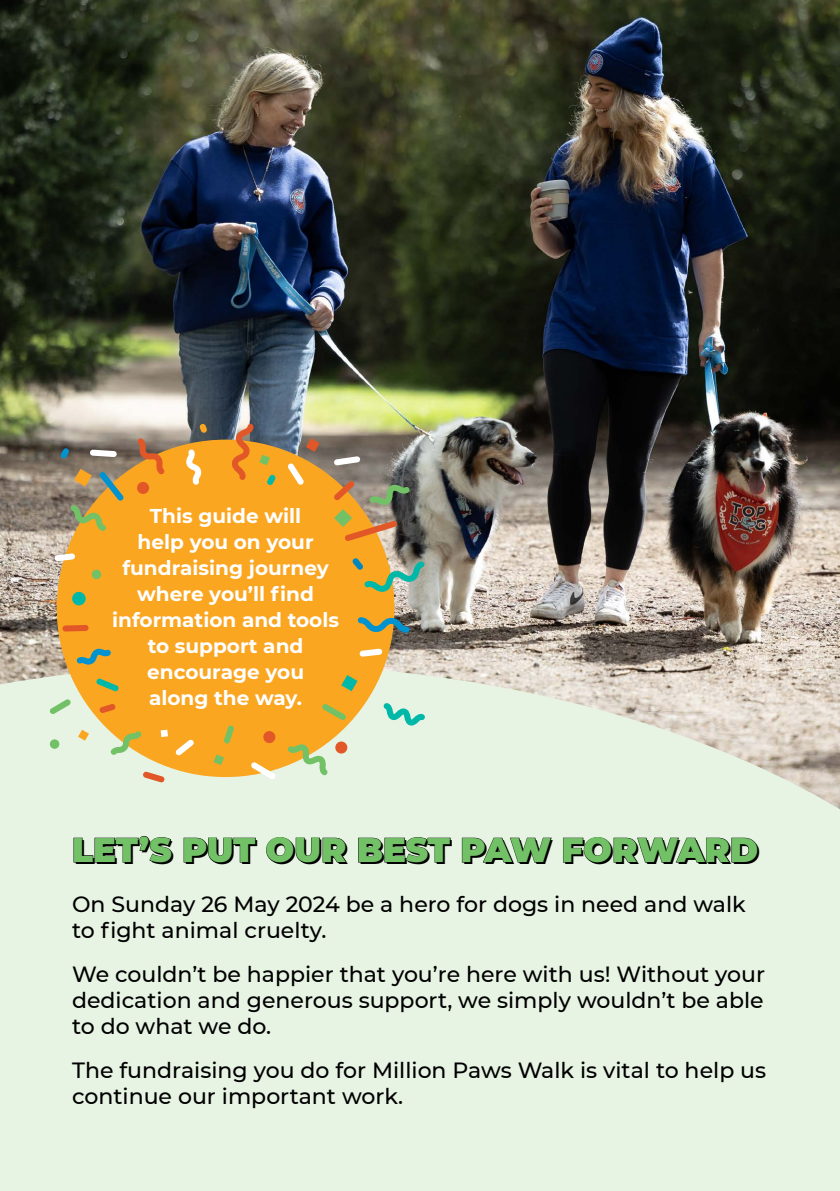
<style>
.page{position:relative;width:840px;height:1191px;background:#fff}
.page>*{position:absolute;margin:0;border:0;box-sizing:border-box;transform-origin:0 0}
.t1{font:900 34px "Montserrat";color:#000}
.t2{font:500 22px/26.4px "Montserrat";color:#000}
.t3{font:700 20px/26px "Montserrat";color:#fff;text-align:center}
</style>
<div class="page">
<img style="left:0;top:0;width:839px;height:663px">
<div style="left:0;top:663px;width:839px;height:528px;background:#e7f3e3"></div>
<div style="left:57px;top:439px;width:337px;height:338px;background:#faa621;border-radius:50%"></div>
<svg style="left:357px;top:617px;width:52px;height:15px"></svg>
<svg style="left:76px;top:648px;width:35px;height:16px"></svg>
<svg style="left:96px;top:678px;width:23px;height:13px"></svg>
<svg style="left:267px;top:474px;width:8px;height:11px"></svg>
<svg style="left:60px;top:448px;width:9px;height:10px"></svg>
<svg style="left:186px;top:449px;width:16px;height:36px"></svg>
<svg style="left:231px;top:424px;width:22px;height:56px"></svg>
<svg style="left:224px;top:725px;width:10px;height:18px"></svg>
<svg style="left:199px;top:423px;width:8px;height:10px"></svg>
<svg style="left:62px;top:625px;width:26px;height:6px"></svg>
<svg style="left:341px;top:675px;width:16px;height:16px"></svg>
<svg style="left:306px;top:438px;width:13px;height:14px"></svg>
<svg style="left:78px;top:729px;width:11px;height:11px"></svg>
<svg style="left:213px;top:754px;width:11px;height:11px"></svg>
<svg style="left:259px;top:455px;width:11px;height:10px"></svg>
<svg style="left:160px;top:729px;width:8px;height:8px"></svg>
<div style="left:92px;top:570px;width:9px;height:9px;background:#73c167;border-radius:50%"></div>
<div style="left:50px;top:739px;width:9px;height:10px;background:#73c167;border-radius:50%"></div>
<div style="left:72px;top:592px;width:14px;height:13px;background:#00b8a8;border-radius:50%"></div>
<div style="left:137px;top:482px;width:12px;height:12px;background:#e25727;border-radius:50%"></div>
<div style="left:335px;top:741px;width:12px;height:12px;background:#e25727;border-radius:50%"></div>
<div style="left:263px;top:731px;width:12px;height:12px;background:#e25727;border-radius:50%"></div>
<svg style="left:322px;top:704px;width:24px;height:16px"></svg>
<svg style="left:334px;top:456px;width:26px;height:9px"></svg>
<svg style="left:287px;top:463px;width:17px;height:22px"></svg>
<svg style="left:49px;top:699px;width:22px;height:15px"></svg>
<svg style="left:54px;top:553px;width:21px;height:8px"></svg>
<svg style="left:90px;top:449px;width:27px;height:8px"></svg>
<svg style="left:359px;top:648px;width:23px;height:8px"></svg>
<svg style="left:251px;top:762px;width:24px;height:17px"></svg>
<svg style="left:175px;top:739px;width:19px;height:16px"></svg>
<svg style="left:99px;top:704px;width:17px;height:9px"></svg>
<svg style="left:143px;top:771px;width:22px;height:11px"></svg>
<svg style="left:70px;top:469px;width:54px;height:62px"></svg>
<svg style="left:334px;top:481px;width:76px;height:60px"></svg>
<svg style="left:110px;top:731px;width:31px;height:24px"></svg>
<svg style="left:352px;top:558px;width:72px;height:35px"></svg>
<svg style="left:383px;top:702px;width:42px;height:24px"></svg>
<svg style="left:137px;top:438px;width:27px;height:36px"></svg>
<svg style="left:287px;top:744px;width:41px;height:31px"></svg>
<p class="t3" style="left:112px;top:501px;width:228px">This guide will<br>help you on your fundraising journey where you’ll find information and tools to support and encourage you<br>along the way.</p>
<h1 class="t1" style="left:74px;top:826px;width:687px">LET’S PUT OUR BEST PAW FORWARD</h1>
<p class="t2" style="left:72px;top:889px;width:674px">On Sunday 26 May 2024 be a hero for dogs in need and walk to fight animal cruelty.</p>
<p class="t2" style="left:72px;top:959px;width:694px;text-align:justify">We couldn’t be happier that you’re here with us! Without your dedication and generous support, we simply wouldn’t be able to do what we do.</p>
<p class="t2" style="left:72px;top:1055px;width:695px">The fundraising you do for Million Paws Walk is vital to help us continue our important work.</p>
</div>
